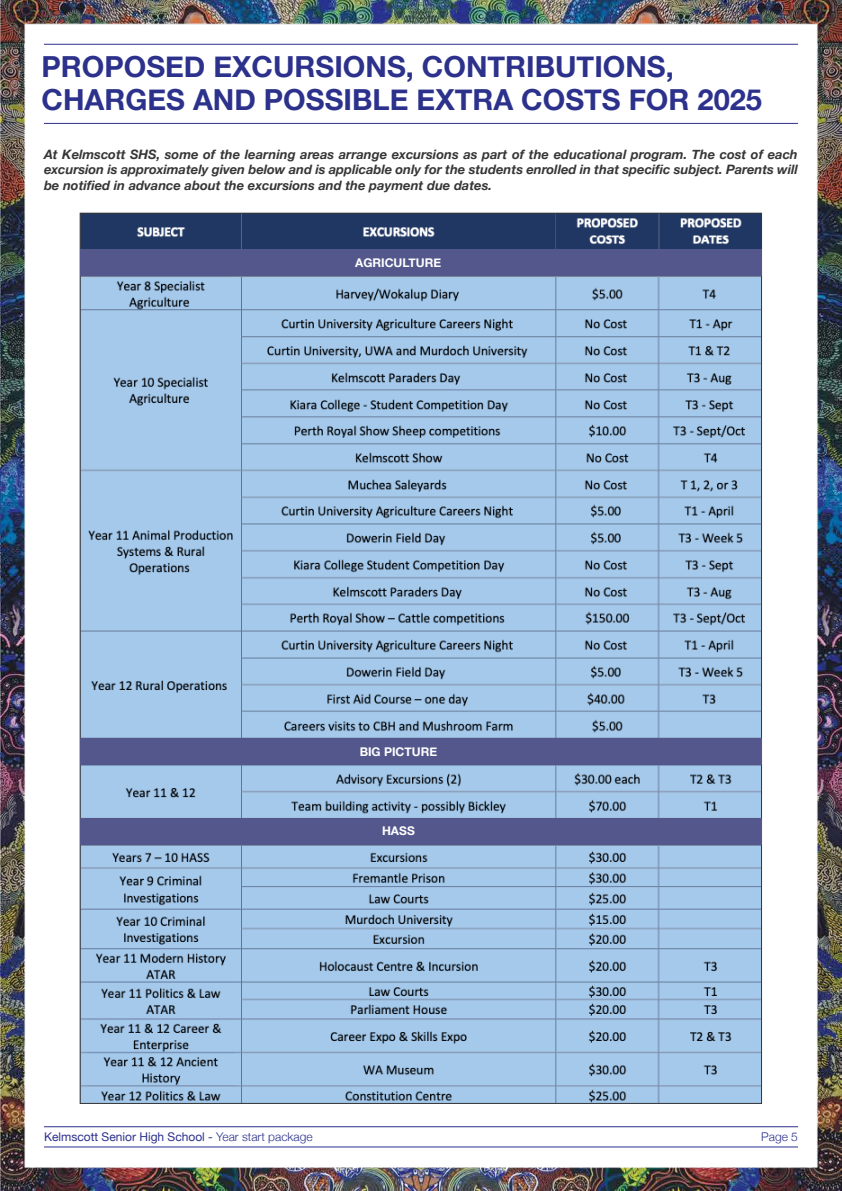
<style>
.page{position:relative;width:842px;height:1191px;background:#fff}
.page>*{position:absolute;margin:0;border:0;box-sizing:border-box;transform-origin:0 0}
.t1{font:700 29px/33px "Helvetica Neue";color:#2c318c}
.t2{font:italic 700 13px/15.6px "Helvetica Neue";color:#363636;text-align:justify}
.t3{font:12px "Helvetica Neue";color:#2c318c}
.t4{font:700 12px "Helvetica Neue";color:#fff}
.t5{font:300 12px "Helvetica Neue";color:#2c318c}
.s1{font-weight:300}
</style>
<div class="page">
<img style="left:0;top:0;width:842px;height:1191px">
<hr style="left:44px;top:44px;width:754px;height:1px;background:#2c318c">
<hr style="left:44px;top:123px;width:754px;height:1px;background:#2c318c">
<img style="left:82px;top:215px;width:678px;height:886px">
<div style="left:80px;top:250px;width:682px;height:26px;background:#53578c"></div>
<div style="left:80px;top:738px;width:682px;height:26px;background:#53578c"></div>
<div style="left:80px;top:817px;width:682px;height:27px;background:#53578c"></div>
<h1 class="t1" style="left:42px;top:51px;width:722px">PROPOSED EXCURSIONS, CONTRIBUTIONS,<br>CHARGES AND POSSIBLE EXTRA COSTS FOR 2025</h1>
<p class="t2" style="left:44px;top:147px;width:755px">At Kelmscott SHS, some of the learning areas arrange excursions as part of the educational program. The cost of each excursion is approximately given below and is applicable only for the students enrolled in that specific subject. Parents will be notified in advance about the excursions and the payment due dates.</p>
<p class="t4" style="left:355px;top:254px;width:87px">AGRICULTURE</p>
<p class="t4" style="left:360px;top:742px;width:79px">BIG PICTURE</p>
<p class="t4" style="left:382px;top:821px;width:34px">HASS</p>
<p class="t3" style="left:44px;top:1128px;width:270px">Kelmscott Senior High School - <span class="s1">Year start package</span></p>
<p class="t5" style="left:761px;top:1127px;width:38px">Page 5</p>
</div>
